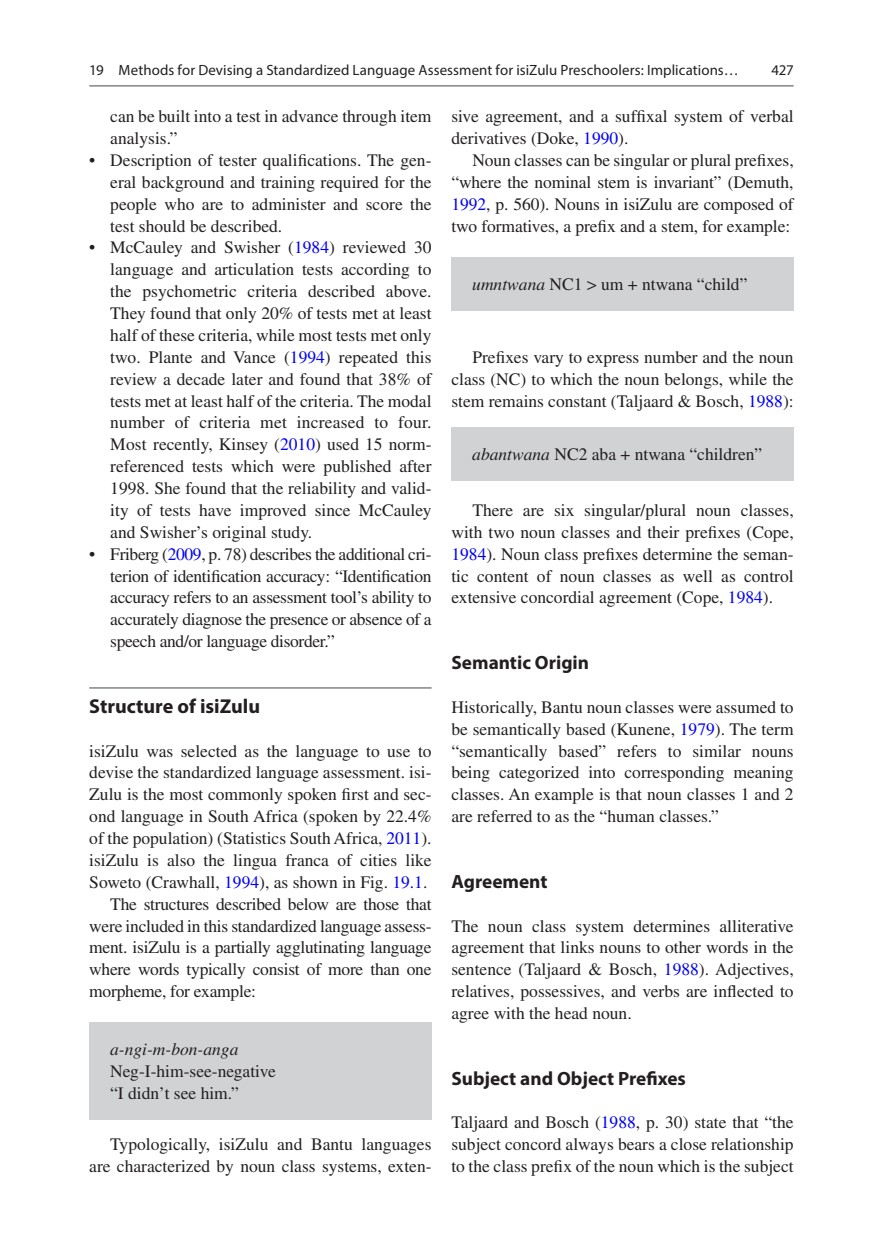
<style>
.page{position:relative;width:883px;height:1260px;background:#fff}
.page>*{position:absolute;margin:0;border:0;box-sizing:border-box;transform-origin:0 0}
._1_hd{font:700 20.12px "Myriad Pro";color:#231f20}
._2_hd{font:700 19.25px "Myriad Pro";color:#231f20}
.Text_flush{font:17.5px/21.9px "Times LT Std";color:#231f20;text-align:justify}
.Text{font:17.5px/21.9px "Times LT Std";color:#231f20;text-align:justify}
.B_text_flush_Overvie{font:17.5px "Times LT Std";color:#231f20}
.B_text_flush_Overvie-2{font:italic 17.5px "Times LT Std";color:#231f20}
.t1{font:14.88px "Myriad Pro";letter-spacing:.005em;color:#231f20}
.s1{color:#0000fa}
.s2{font-style:italic}
</style>
<div class="page">
<hr style="left:89px;top:687px;width:343px;height:2px;background:#939598">
<div style="left:89px;top:1023px;width:343px;height:97px;background:#d1d2d4"></div>
<div style="left:451px;top:257px;width:343px;height:54px;background:#d1d2d4"></div>
<div style="left:451px;top:428px;width:343px;height:53px;background:#d1d2d4"></div>
<hr style="left:89px;top:85px;width:705px;height:2px;background:#939598">
<p class="t1" style="left:89px;top:61px;width:651px">19 Methods for Devising a Standardized Language Assessment for isiZulu Preschoolers: Implications…</p>
<p class="t1" style="left:772px;top:61px;width:24px">427</p>
<p class="Text_flush" style="left:110px;top:105px;width:323px">can be built into a test in advance through item analysis.”</p>
<p class="Text_flush" style="left:110px;top:149px;width:323px;text-indent:-21px">• Description of tester qualifications. The gen&shy;eral background and training required for the people who are to administer and score the test should be described.</p>
<p class="Text_flush" style="left:110px;top:237px;width:323px;text-indent:-21px">• McCauley and Swisher (<span class="s1">1984</span>) reviewed 30 language and articulation tests according to the psychometric criteria described above.<br>They found that only 20% of tests met at least half of these criteria, while most tests met only two. Plante and Vance (<span class="s1">1994</span>) repeated this review a decade later and found that 38% of tests met at least half of the criteria. The modal number of criteria met increased to four.<br>Most recently, Kinsey (<span class="s1">2010</span>) used 15 norm&shy;referenced tests which were published after 1998. She found that the reliability and valid&shy;ity of tests have improved since McCauley and Swisher’s original study.</p>
<p class="Text_flush" style="left:110px;top:543px;width:323px;text-indent:-21px">• Friberg (<span class="s1">2009</span>, p. 78) describes the additional cri&shy;terion of identification accuracy: “Identification accuracy refers to an assessment tool’s ability to accurately diagnose the presence or absence of a speech and/or language disorder.”</p>
<h2 class="_1_hd" style="left:89px;top:693px;width:172px">Structure of isiZulu</h2>
<p class="Text_flush" style="left:89px;top:740px;width:344px">isiZulu was selected as the language to use to devise the standardized language assessment. isi-Zulu is the most commonly spoken first and sec&shy;ond language in South Africa (spoken by 22.4% of the population) (Statistics South Africa, <span class="s1">2011</span>). isiZulu is also the lingua franca of cities like Soweto (Crawhall, <span class="s1">1994</span>), as shown in Fig. <span class="s1">19.1</span>.</p>
<p class="Text" style="left:89px;top:893px;width:344px;text-indent:21px">The structures described below are those that were included in this standardized language assess&shy;ment. isiZulu is a partially agglutinating language where words typically consist of more than one morpheme, for example:</p>
<p class="B_text_flush_Overvie-2" style="left:110px;top:1040px;width:130px">a-ngi-m-bon-anga</p>
<p class="B_text_flush_Overvie" style="left:110px;top:1062px;width:167px">Neg-I-him-see-negative</p>
<p class="B_text_flush_Overvie" style="left:110px;top:1083px;width:130px">“I didn’t see him.”</p>
<p class="Text" style="left:89px;top:1133px;width:344px;text-align:right">Typologically, isiZulu and Bantu languages are characterized by noun class systems, exten-</p>
<p class="Text" style="left:451px;top:105px;width:344px">sive agreement, and a suffixal system of verbal derivatives (Doke, <span class="s1">1990</span>).</p>
<p class="Text" style="left:451px;top:149px;width:344px;text-indent:21px">Noun classes can be singular or plural prefixes, “where the nominal stem is invariant” (Demuth, <span class="s1">1992</span>, p. 560). Nouns in isiZulu are composed of two formatives, a prefix and a stem, for example:</p>
<p class="B_text_flush_Overvie" style="left:472px;top:274px;width:277px"><span class="s2">umntwana</span> NC1 &gt; um + ntwana “child”</p>
<p class="Text" style="left:451px;top:346px;width:344px;text-indent:21px">Prefixes vary to express number and the noun class (NC) to which the noun belongs, while the stem remains constant (Taljaard &amp; Bosch, <span class="s1">1988</span>):</p>
<p class="B_text_flush_Overvie" style="left:472px;top:445px;width:292px"><span class="s2">abantwana</span> NC2 aba + ntwana “children”</p>
<p class="Text" style="left:451px;top:499px;width:344px;text-indent:21px">There are six singular/plural noun classes, with two noun classes and their prefixes (Cope, <span class="s1">1984</span>). Noun class prefixes determine the seman&shy;tic content of noun classes as well as control extensive concordial agreement (Cope, <span class="s1">1984</span>).</p>
<h3 class="_2_hd" style="left:451px;top:650px;width:139px">Semantic Origin</h3>
<p class="Text_flush" style="left:451px;top:696px;width:344px">Historically, Bantu noun classes were assumed to be semantically based (Kunene, <span class="s1">1979</span>). The term “semantically based” refers to similar nouns being categorized into corresponding meaning classes. An example is that noun classes 1 and 2 are referred to as the “human classes.”</p>
<h3 class="_2_hd" style="left:451px;top:869px;width:98px">Agreement</h3>
<p class="Text_flush" style="left:451px;top:915px;width:344px">The noun class system determines alliterative agreement that links nouns to other words in the sentence (Taljaard &amp; Bosch, <span class="s1">1988</span>). Adjectives, relatives, possessives, and verbs are inflected to agree with the head noun.</p>
<h3 class="_2_hd" style="left:451px;top:1066px;width:236px">Subject and Object Prefixes</h3>
<p class="Text_flush" style="left:451px;top:1112px;width:344px">Taljaard and Bosch (<span class="s1">1988</span>, p. 30) state that “the subject concord always bears a close relationship to the class prefix of the noun which is the subject</p>
</div>
